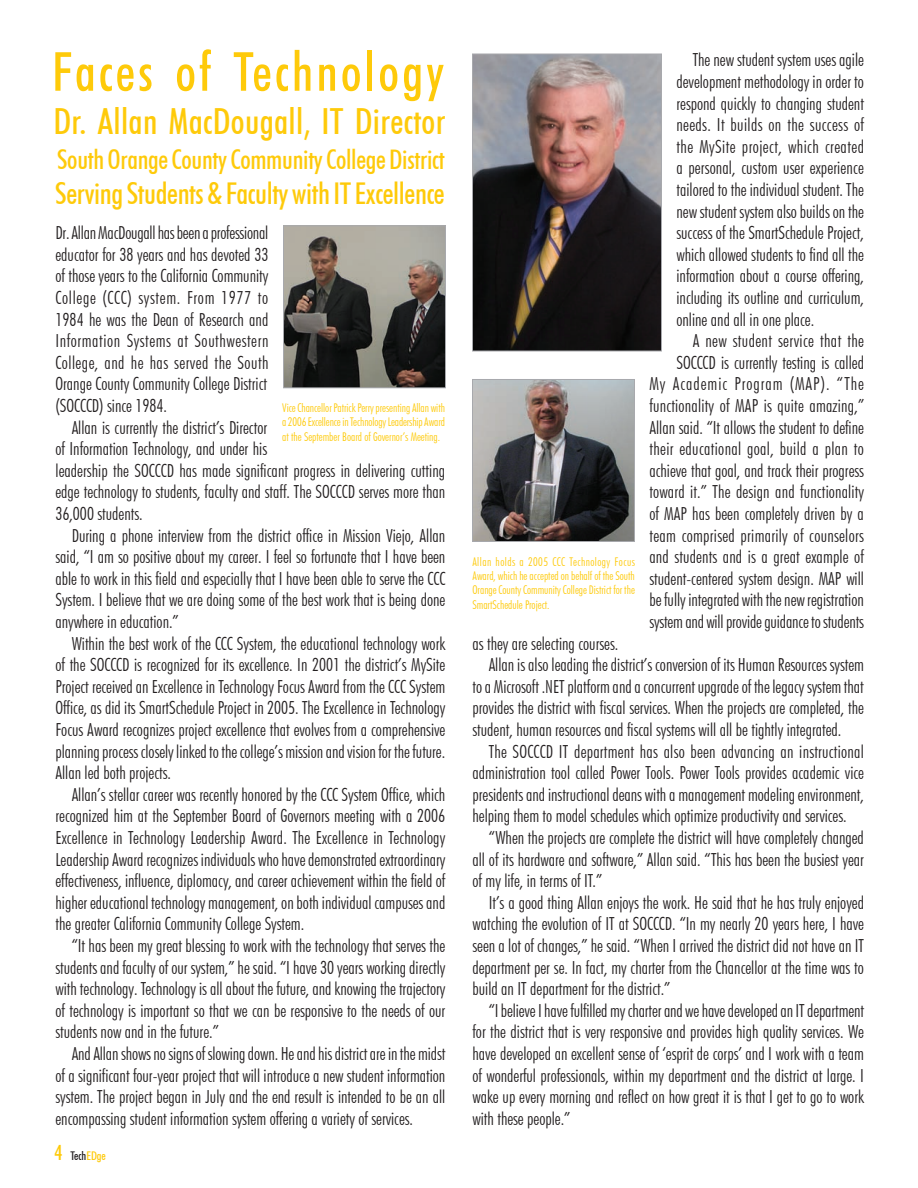
<style>
.page{position:relative;width:918px;height:1188px;background:#fff}
.page>*{position:absolute;margin:0;border:0;box-sizing:border-box;transform-origin:0 0}
.Headline{font:500 condensed 54px "Futura BT";letter-spacing:.055em;color:#feca0a}
.Headline-2{font:500 condensed 36px "Futura BT";letter-spacing:.01em;color:#feca0a}
.Headline-3{font:500 condensed 30px "Futura BT";letter-spacing:-.01em;color:#feca0a}
.Headline-4{font:500 condensed 27px "Futura BT";letter-spacing:-.01em;color:#feca0a}
.Faces{font:300 condensed 18px/21.6px "Futura BT";color:#231f20;text-align:justify}
.Faces_first_paragrap{font:300 condensed 18px/21.6px "Futura BT";color:#231f20;text-align:justify}
.t1{font:300 condensed 12px/14.4px "Futura BT";color:#feca0a;text-align:justify}
.Body_text{font:500 condensed 12px "Futura BT";color:#231f20}
.s1{font-size:21px;color:#feca0a}
.s2{color:#feca0a}
</style>
<div class="page">
<img style="left:474px;top:56px;width:186px;height:293px">
<div style="left:472px;top:54px;width:190px;height:297px;border:1px solid #a8a9ad"></div>
<img style="left:285px;top:227px;width:159px;height:159px">
<div style="left:283px;top:225px;width:163px;height:163px;border:1px solid #a8a9ad"></div>
<img style="left:474px;top:381px;width:159px;height:159px">
<div style="left:472px;top:379px;width:163px;height:163px;border:1px solid #a8a9ad"></div>
<p class="Headline" style="left:52px;top:39px;width:394px">Faces of Technology</p>
<p class="Headline-2" style="left:53px;top:99px;width:393px">Dr. Allan MacDougall, IT Director</p>
<p class="Headline-4" style="left:57px;top:143px;width:389px">South Orange County Community College District</p>
<p class="Headline-3" style="left:55px;top:175px;width:391px">Serving Students &amp; Faculty with IT Excellence</p>
<p class="Faces_first_paragrap" style="left:56px;top:222px;width:214px">Dr. Allan MacDougall has been a professional educator for 38 years and has devoted 33 of those years to the California Community College (CCC) system. From 1977 to 1984 he was the Dean of Research and Information Systems at Southwestern College, and he has served the South Orange County Community College District (SOCCCD) since 1984.</p>
<p class="Faces" style="left:56px;top:416px;width:391px;text-align:left;text-indent:16px">Allan is currently the district’s Director<br>of Information Technology, and under his<br>leadership the SOCCCD has made significant progress in delivering cutting edge technology to students, faculty and staff. The SOCCCD serves more than 36,000 students.</p>
<p class="Faces" style="left:56px;top:524px;width:391px;text-indent:16px">During a phone interview from the district office in Mission Viejo, Allan said, “I am so positive about my career. I feel so fortunate that I have been able to work in this field and especially that I have been able to serve the CCC System. I believe that we are doing some of the best work that is being done anywhere in education.”</p>
<p class="Faces" style="left:56px;top:632px;width:391px;text-indent:16px">Within the best work of the CCC System, the educational technology work of the SOCCCD is recognized for its excellence. In 2001 the district’s MySite Project received an Excellence in Technology Focus Award from the CCC System Office, as did its SmartSchedule Project in 2005. The Excellence in Technology Focus Award recognizes project excellence that evolves from a comprehensive planning process closely linked to the college’s mission and vision for the future.<br>Allan led both projects.</p>
<p class="Faces" style="left:56px;top:783px;width:391px;text-indent:16px">Allan’s stellar career was recently honored by the CCC System Office, which recognized him at the September Board of Governors meeting with a 2006<br>Excellence in Technology Leadership Award. The Excellence in Technology Leadership Award recognizes individuals who have demonstrated extraordinary effectiveness, influence, diplomacy, and career achievement within the field of higher educational technology management, on both individual campuses and the greater California Community College System.</p>
<p class="Faces" style="left:56px;top:935px;width:391px;text-indent:16px">“It has been my great blessing to work with the technology that serves the students and faculty of our system,” he said. “I have 30 years working directly with technology. Technology is all about the future, and knowing the trajectory of technology is important so that we can be responsive to the needs of our students now and in the future.”</p>
<p class="Faces" style="left:56px;top:1043px;width:391px;text-indent:16px">And Allan shows no signs of slowing down. He and his district are in the midst of a significant four-year project that will introduce a new student information system. The project began in July and the end result is intended to be an all encompassing student information system offering a variety of services.</p>
<p class="Body_text" style="left:54px;top:1149px;width:53px"><span class="s1">4</span> Tech<span class="s2">EDge</span></p>
<p class="t1" style="left:282px;top:400px;width:164px">Vice Chancellor Patrick Perry presenting Allan with a 2006 Excellence in Technology Leadership Award at the September Board of Governor’s Meeting.</p>
<p class="t1" style="left:472px;top:554px;width:164px">Allan holds a 2005 CCC Technology Focus Award, which he accepted on behalf of the South Orange County Community College District for the SmartSchedule Project.</p>
<p class="Faces" style="left:676px;top:49px;width:189px;text-indent:16px">The new student system uses agile development methodology in order to respond quickly to changing student needs. It builds on the success of the MySite project, which created a personal, custom user experience tailored to the individual student. The new student system also builds on the success of the SmartSchedule Project, which allowed students to find all the information about a course offering, including its outline and curriculum, online and all in one place.</p>
<p class="Faces" style="left:650px;top:330px;width:216px;text-align:right">A new student service that the SOCCCD is currently testing is called<br>My Academic Program (MAP). “The functionality of MAP is quite amazing,” Allan said. “It allows the student to define their educational goal, build a plan to achieve that goal, and track their progress toward it.” The design and functionality of MAP has been completely driven by a team comprised primarily of counselors and students and is a great example of student-centered system design. MAP will be fully integrated with the new registration system and will provide guidance to students</p>
<p class="Faces" style="left:472px;top:632px;width:147px">as they are selecting courses.</p>
<p class="Faces" style="left:472px;top:654px;width:393px;text-indent:16px">Allan is also leading the district’s conversion of its Human Resources system to a Microsoft .NET platform and a concurrent upgrade of the legacy system that provides the district with fiscal services. When the projects are completed, the student, human resources and fiscal systems will all be tightly integrated.</p>
<p class="Faces" style="left:472px;top:740px;width:393px;text-indent:16px">The SOCCCD IT department has also been advancing an instructional administration tool called Power Tools. Power Tools provides academic vice presidents and instructional deans with a management modeling environment, helping them to model schedules which optimize productivity and services.</p>
<p class="Faces" style="left:472px;top:827px;width:393px;text-indent:16px">“When the projects are complete the district will have completely changed all of its hardware and software,” Allan said. “This has been the busiest year of my life, in terms of IT.”</p>
<p class="Faces" style="left:472px;top:891px;width:393px;text-indent:16px">It’s a good thing Allan enjoys the work. He said that he has truly enjoyed watching the evolution of IT at SOCCCD. “In my nearly 20 years here, I have seen a lot of changes,” he said. “When I arrived the district did not have an IT department per se. In fact, my charter from the Chancellor at the time was to build an IT department for the district.”</p>
<p class="Faces" style="left:472px;top:999px;width:393px;text-indent:16px">“I believe I have fulfilled my charter and we have developed an IT department for the district that is very responsive and provides high quality services. We have developed an excellent sense of ‘esprit de corps’ and I work with a team of wonderful professionals, within my department and the district at large. I wake up every morning and reflect on how great it is that I get to go to work with these people.”</p>
</div>
